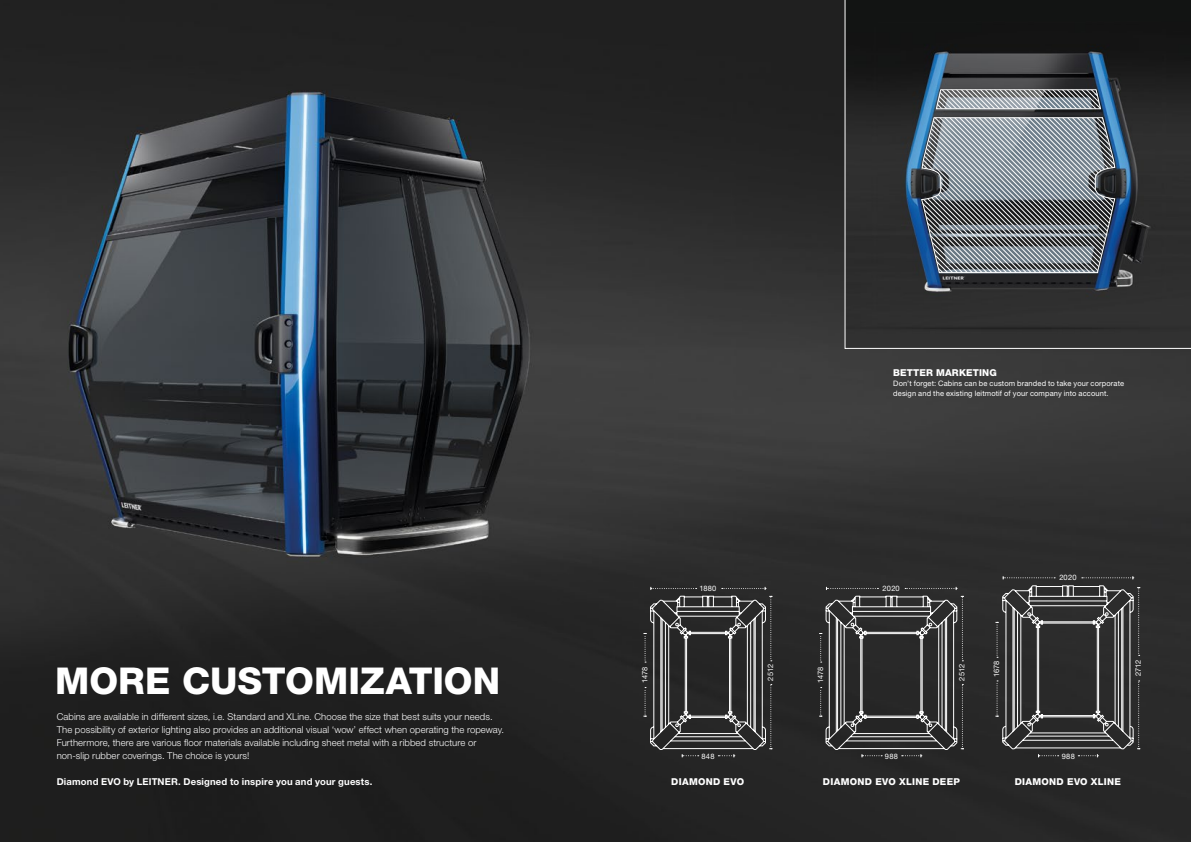
<style>
.page{position:relative;width:1191px;height:842px;background:#fff}
.page>*{position:absolute;margin:0;border:0;box-sizing:border-box;transform-origin:0 0}
.t1{font:800 37px "Helvetica Neue LT";color:#fff}
.t2{font:300 9.5px/13px "Helvetica Neue LT";letter-spacing:.01em;color:#fff}
.t3{font:800 9.5px "Helvetica Neue LT";letter-spacing:.03em;color:#fff}
.t4{font:700 9.5px "Helvetica Neue LT";letter-spacing:.015em;color:#fff}
.t5{font:7.5px/10px "Helvetica Neue LT";letter-spacing:.015em;color:#fff}
</style>
<div class="page">
<img style="left:0;top:0;width:1191px;height:842px">
<svg style="left:844px;top:0;width:347px;height:349px"></svg>
<svg style="left:921px;top:117px;width:194px;height:156px"></svg>
<svg style="left:935px;top:89px;width:166px;height:20px"></svg>
<svg style="left:650px;top:587px;width:46px;height:3px"></svg>
<svg style="left:905px;top:587px;width:52px;height:3px"></svg>
<svg style="left:1081px;top:576px;width:52px;height:3px"></svg>
<svg style="left:722px;top:587px;width:44px;height:3px"></svg>
<svg style="left:826px;top:587px;width:52px;height:3px"></svg>
<svg style="left:1002px;top:576px;width:53px;height:3px"></svg>
<svg style="left:819px;top:596px;width:145px;height:161px"></svg>
<svg style="left:643px;top:596px;width:129px;height:161px"></svg>
<svg style="left:995px;top:585px;width:145px;height:172px"></svg>
<h1 class="t1" style="left:55px;top:659px;width:446px">MORE CUSTOMIZATION</h1>
<p class="t2" style="left:57px;top:710px;width:449px">Cabins are available in different sizes, i.e. Standard and XLine. Choose the size that best suits your needs.<br>The possibility of exterior lighting also provides an additional visual ‘wow’ effect when operating the ropeway.<br>Furthermore, there are various floor materials available including sheet metal with a ribbed structure or non-slip rubber coverings. The choice is yours!</p>
<p class="t4" style="left:57px;top:775px;width:317px">Diamond EVO by LEITNER. Designed to inspire you and your guests.</p>
<p class="t3" style="left:893px;top:367px;width:105px">BETTER MARKETING</p>
<p class="t5" style="left:893px;top:378px;width:232px">Don’t forget: Cabins can be custom branded to take your corporate design and the existing leitmotif of your company into account.</p>
<p class="t5" style="left:699px;top:583px;width:19px">1880</p>
<p class="t5" style="left:882px;top:583px;width:19px">2020</p>
<p class="t5" style="left:1059px;top:573px;width:19px">2020</p>
<p class="t5" style="left:765px;top:680px;width:18px;rotate:-90deg">2512</p>
<p class="t5" style="left:956px;top:680px;width:18px;rotate:-90deg">2512</p>
<p class="t5" style="left:991px;top:677px;width:18px;rotate:-90deg">1678</p>
<p class="t5" style="left:1133px;top:676px;width:18px;rotate:-90deg">2712</p>
<p class="t5" style="left:640px;top:683px;width:18px;rotate:-90deg">1478</p>
<p class="t5" style="left:815px;top:683px;width:18px;rotate:-90deg">1478</p>
<p class="t5" style="left:701px;top:751px;width:14px">848</p>
<p class="t5" style="left:885px;top:751px;width:15px">988</p>
<p class="t5" style="left:1061px;top:751px;width:15px">988</p>
<p class="t3" style="left:671px;top:776px;width:74px">DIAMOND EVO</p>
<p class="t3" style="left:823px;top:776px;width:139px">DIAMOND EVO XLINE DEEP</p>
<p class="t3" style="left:1014px;top:776px;width:108px">DIAMOND EVO XLINE</p>
</div>
